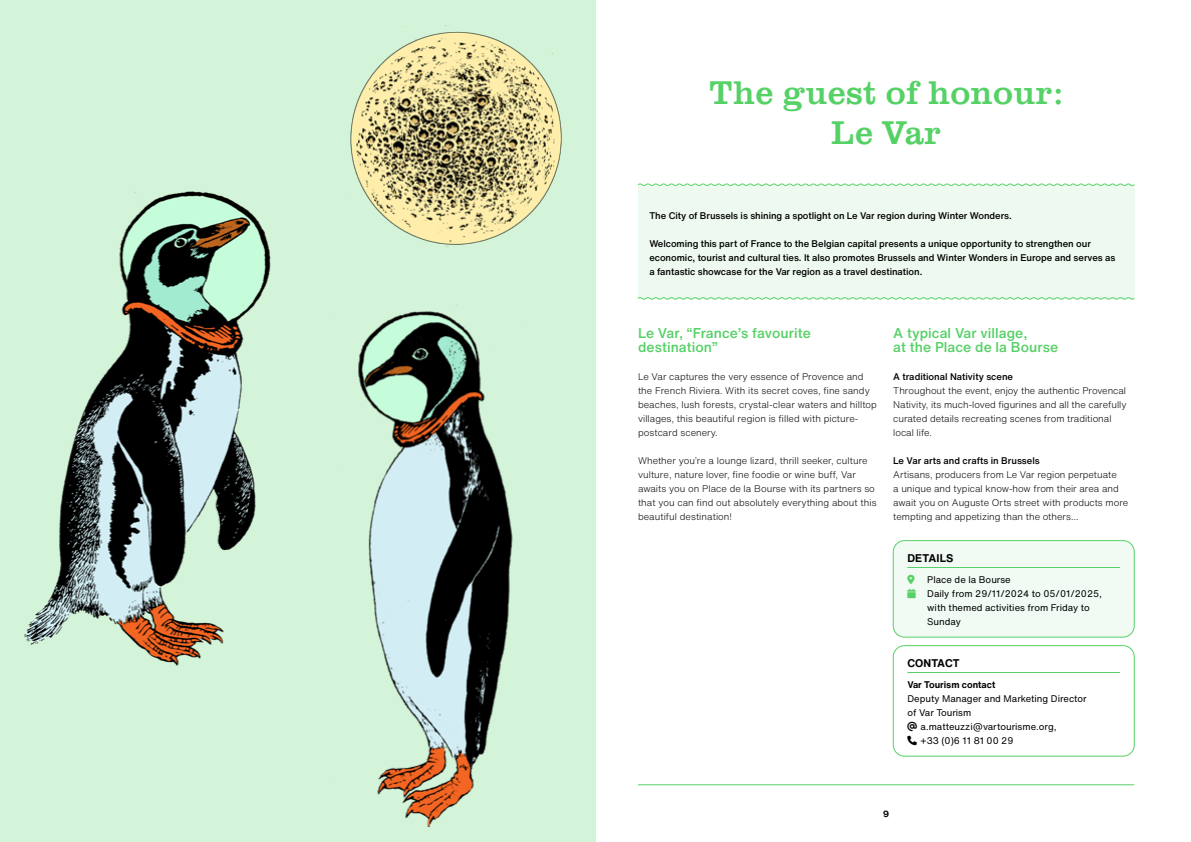
<style>
.page{position:relative;width:1191px;height:842px;background:#fff}
.page>*{position:absolute;margin:0;border:0;box-sizing:border-box;transform-origin:0 0}
.t1{font:34px/40.8px "Clarendon URW";letter-spacing:.01em;color:#55d166;text-align:center}
.t2{font:500 14px/14px "Helvetica Now Text";letter-spacing:.005em;color:#55d166}
.t3{font:700 11px "Helvetica Now Text";letter-spacing:.01em;color:#000}
.t4{font:300 9.5px/14px "Helvetica Now Text";letter-spacing:.005em;color:#000}
.t5{font:500 9.5px/14px "Helvetica Now Text";letter-spacing:-.005em;color:#000}
.t6{font:9.5px/14px "Helvetica Now Text";color:#000}
.t7{font:700 9.5px "Helvetica Now Text";color:#000}
.t8{font:700 9px "Helvetica Now Text";color:#000}
</style>
<div class="page">
<div style="left:0;top:0;width:595px;height:842px;background:#d4f4d9"></div>
<div style="left:893px;top:541px;width:241px;height:96px;background:#f1fbf3;border-radius:11px"></div>
<div style="left:893px;top:540px;width:241px;height:97px;border:1px solid #55d166;border-radius:11px"></div>
<hr style="left:907px;top:567px;width:213px;height:1px;background:#55d166">
<div style="left:893px;top:645px;width:241px;height:111px;border:1px solid #55d166;border-radius:11px"></div>
<hr style="left:907px;top:672px;width:213px;height:1px;background:#55d166">
<div style="left:638px;top:185px;width:496px;height:113px;background:#eefaf0"></div>
<svg style="left:675px;top:297px;width:460px;height:3px"></svg>
<svg style="left:637px;top:183px;width:498px;height:3px"></svg>
<img style="left:24px;top:191px;width:217px;height:475px">
<img style="left:220px;top:206px;width:455px;height:636px">
<img style="left:339px;top:26px;width:229px;height:229px">
<hr style="left:638px;top:784px;width:496px;height:1px;background:#55d166">
<h1 class="t1" style="left:709px;top:70px;width:354px">The guest of honour:<br>Le Var</h1>
<p class="t5" style="left:649px;top:208px;width:364px">The City of Brussels is shining a spotlight on Le Var region during Winter Wonders.</p>
<p class="t5" style="left:649px;top:236px;width:467px">Welcoming this part of France to the Belgian capital presents a unique opportunity to strengthen our economic, tourist and cultural ties. It also promotes Brussels and Winter Wonders in Europe and serves as a fantastic showcase for the Var region as a travel destination.</p>
<h2 class="t2" style="left:638px;top:325px;width:174px">Le Var, “France’s favourite destination”</h2>
<p class="t4" style="left:638px;top:369px;width:240px">Le Var captures the very essence of Provence and the French Riviera. With its secret coves, fine sandy beaches, lush forests, crystal-clear waters and hilltop villages, this beautiful region is filled with picture&shy;postcard scenery.</p>
<p class="t4" style="left:638px;top:453px;width:240px">Whether you’re a lounge lizard, thrill seeker, culture vulture, nature lover, fine foodie or wine buff, Var awaits you on Place de la Bourse with its partners so that you can find out absolutely everything about this beautiful destination!</p>
<h2 class="t2" style="left:893px;top:325px;width:166px">A typical Var village,<br>at the Place de la Bourse</h2>
<p class="t5" style="left:893px;top:369px;width:121px">A traditional Nativity scene</p>
<p class="t4" style="left:893px;top:383px;width:235px">Throughout the event, enjoy the authentic Provencal Nativity, its much-loved figurines and all the carefully curated details recreating scenes from traditional local life.</p>
<p class="t5" style="left:893px;top:453px;width:148px">Le Var arts and crafts in Brussels</p>
<p class="t4" style="left:893px;top:467px;width:236px">Artisans, producers from Le Var region perpetuate<br>a unique and typical know-how from their area and await you on Auguste Orts street with products more tempting and appetizing than the others…</p>
<p class="t3" style="left:907px;top:549px;width:47px">DETAILS</p>
<p class="t6" style="left:927px;top:572px;width:176px">Place de la Bourse<br>Daily from 29/11/2024 to 05/01/2025, with themed activities from Friday to<br>Sunday</p>
<p class="t3" style="left:907px;top:654px;width:54px">CONTACT</p>
<p class="t7" style="left:907px;top:677px;width:89px">Var Tourism contact</p>
<p class="t6" style="left:907px;top:691px;width:181px">Deputy Manager and Marketing Director of Var Tourism</p>
<p class="t6" style="left:907px;top:719px;width:151px">▼ a.matteuzzi@vartourisme.org,</p>
<p class="t6" style="left:907px;top:733px;width:108px">□■ +33 (0)6 11 81 00 29</p>
<p class="t8" style="left:883px;top:807px;width:7px">9</p>
</div>
